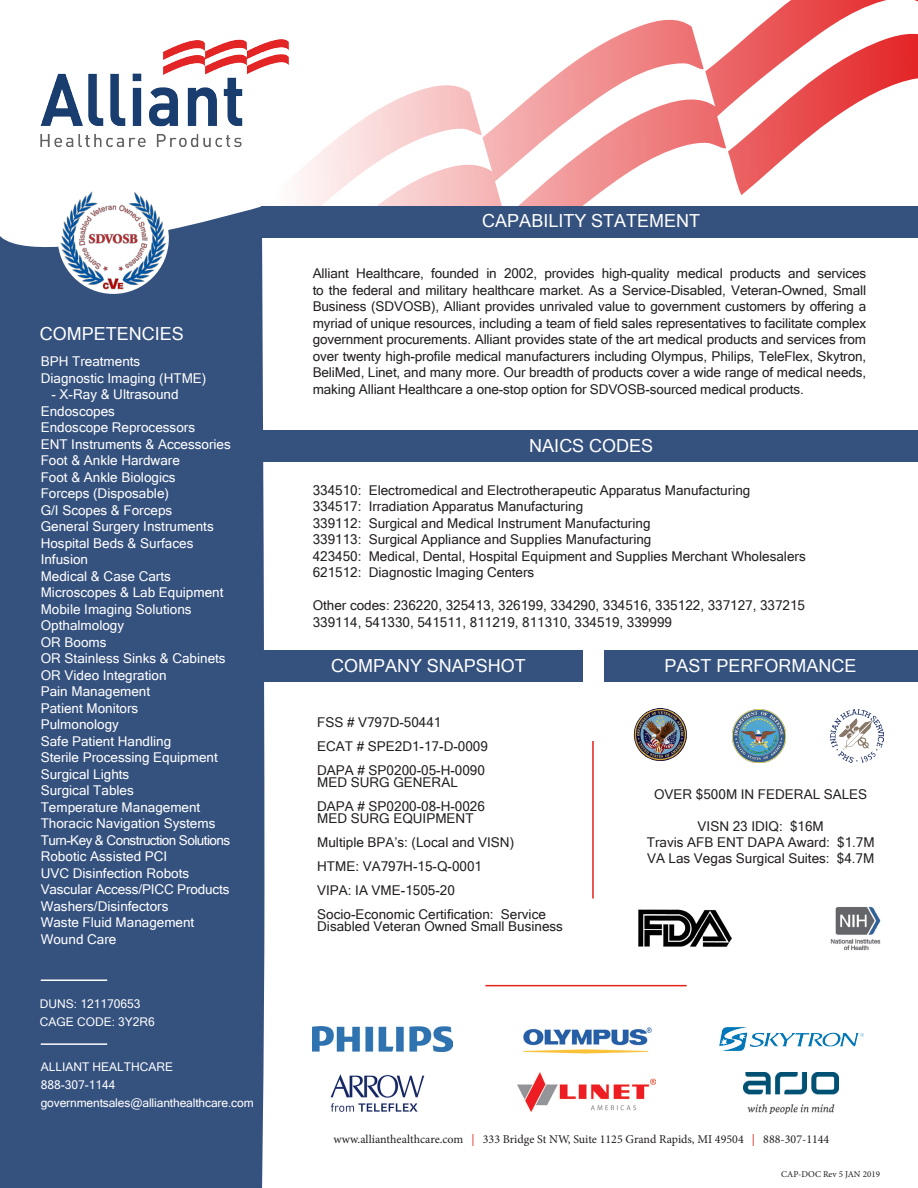
<style>
.page{position:relative;width:918px;height:1188px;background:#fff}
.page>*{position:absolute;margin:0;border:0;box-sizing:border-box;transform-origin:0 0}
.t1{font:18px "Microsoft Sans Serif";color:#fff}
.t2{font:13.5px/16.5px "Microsoft Sans Serif";color:#231f20}
.t3{font:13.5px "Microsoft Sans Serif";color:#fff}
.t4{font:13.5px "Microsoft Sans Serif";letter-spacing:-.04em;color:#fff}
.t5{font:13.5px "Microsoft Sans Serif";color:#231f20}
.t6{font:12px "Microsoft Sans Serif";color:#fff}
.t7{font:12px "Minion Pro";color:#231f20}
.t8{font:9px "Minion Pro";color:#231f20}
.s1{color:#e2231a}
</style>
<div class="page">
<svg style="left:704px;top:0;width:214px;height:149px"></svg>
<svg style="left:482px;top:19px;width:222px;height:187px"></svg>
<svg style="left:301px;top:85px;width:181px;height:121px"></svg>
<svg style="left:728px;top:31px;width:190px;height:164px"></svg>
<div style="left:262px;top:206px;width:656px;height:31px;background:#35517e"></div>
<div style="left:258px;top:430px;width:660px;height:31px;background:#35517e"></div>
<div style="left:259px;top:651px;width:659px;height:31px;background:#35517e"></div>
<div style="left:0;top:206px;width:264px;height:982px;background:#35517e"></div>
<img style="left:59px;top:191px;width:109px;height:104px">
<img style="left:40px;top:39px;width:249px;height:109px">
<img style="left:312px;top:1026px;width:140px;height:26px">
<img style="left:523px;top:1027px;width:129px;height:27px">
<img style="left:719px;top:1027px;width:145px;height:24px">
<img style="left:733px;top:709px;width:53px;height:53px">
<hr style="left:41px;top:980px;width:66px;height:1px;background:#fff">
<div style="left:583px;top:642px;width:20px;height:53px;background:#fff"></div>
<img style="left:634px;top:708px;width:53px;height:53px">
<img style="left:830px;top:709px;width:54px;height:54px">
<img style="left:830px;top:907px;width:51px;height:43px">
<img style="left:638px;top:909px;width:94px;height:38px">
<hr style="left:485px;top:985px;width:202px;height:1px;background:#e2231a">
<hr style="left:592px;top:741px;width:2px;height:157px;background:#e2231a">
<hr style="left:41px;top:1043px;width:66px;height:2px;background:#fff">
<img style="left:517px;top:1073px;width:139px;height:38px">
<img style="left:330px;top:1074px;width:95px;height:38px">
<img style="left:743px;top:1073px;width:96px;height:41px">
<p class="t1" style="left:40px;top:324px;width:146px">COMPETENCIES</p>
<p class="t3" style="left:41px;top:354px;width:101px">BPH Treatments</p>
<p class="t3" style="left:41px;top:370px;width:167px">Diagnostic Imaging (HTME)</p>
<p class="t3" style="left:52px;top:387px;width:129px">- X-Ray &amp; Ultrasound</p>
<p class="t3" style="left:41px;top:403px;width:76px">Endoscopes</p>
<p class="t3" style="left:41px;top:420px;width:156px">Endoscope Reprocessors</p>
<p class="t3" style="left:41px;top:436px;width:192px">ENT Instruments &amp; Accessories</p>
<p class="t3" style="left:41px;top:453px;width:141px">Foot &amp; Ankle Hardware</p>
<p class="t3" style="left:41px;top:469px;width:136px">Foot &amp; Ankle Biologics</p>
<p class="t3" style="left:41px;top:486px;width:130px">Forceps (Disposable)</p>
<p class="t3" style="left:41px;top:502px;width:133px">G/I Scopes &amp; Forceps</p>
<p class="t3" style="left:41px;top:519px;width:175px">General Surgery Instruments</p>
<p class="t3" style="left:41px;top:535px;width:154px">Hospital Beds &amp; Surfaces</p>
<p class="t3" style="left:41px;top:552px;width:49px">Infusion</p>
<p class="t3" style="left:41px;top:568px;width:132px">Medical &amp; Case Carts</p>
<p class="t3" style="left:41px;top:585px;width:184px">Microscopes &amp; Lab Equipment</p>
<p class="t3" style="left:41px;top:601px;width:152px">Mobile Imaging Solutions</p>
<p class="t3" style="left:41px;top:618px;width:85px">Opthalmology</p>
<p class="t3" style="left:41px;top:634px;width:67px">OR Booms</p>
<p class="t3" style="left:41px;top:651px;width:186px">OR Stainless Sinks &amp; Cabinets</p>
<p class="t3" style="left:41px;top:667px;width:127px">OR Video Integration</p>
<p class="t3" style="left:41px;top:684px;width:111px">Pain Management</p>
<p class="t3" style="left:41px;top:700px;width:99px">Patient Monitors</p>
<p class="t3" style="left:41px;top:717px;width:80px">Pulmonology</p>
<p class="t3" style="left:41px;top:733px;width:132px">Safe Patient Handling</p>
<p class="t3" style="left:41px;top:750px;width:179px">Sterile Processing Equipment</p>
<p class="t3" style="left:41px;top:766px;width:90px">Surgical Lights</p>
<p class="t3" style="left:41px;top:783px;width:95px">Surgical Tables</p>
<p class="t3" style="left:41px;top:799px;width:161px">Temperature Management</p>
<p class="t3" style="left:41px;top:816px;width:176px">Thoracic Navigation Systems</p>
<p class="t4" style="left:41px;top:832px;width:191px">Turn-Key &amp; Construction Solutions</p>
<p class="t3" style="left:41px;top:849px;width:128px">Robotic Assisted PCI</p>
<p class="t3" style="left:41px;top:865px;width:150px">UVC Disinfection Robots</p>
<p class="t3" style="left:41px;top:882px;width:190px">Vascular Access/PICC Products</p>
<p class="t3" style="left:41px;top:898px;width:129px">Washers/Disinfectors</p>
<p class="t3" style="left:41px;top:915px;width:155px">Waste Fluid Management</p>
<p class="t3" style="left:41px;top:931px;width:77px">Wound Care</p>
<p class="t6" style="left:40px;top:997px;width:102px">DUNS: 121170653</p>
<p class="t6" style="left:40px;top:1015px;width:117px">CAGE CODE: 3Y2R6</p>
<p class="t6" style="left:41px;top:1060px;width:134px">ALLIANT HEALTHCARE</p>
<p class="t6" style="left:41px;top:1078px;width:76px">888-307-1144</p>
<p class="t6" style="left:41px;top:1096px;width:214px">governmentsales@allianthealthcare.com</p>
<p class="t1" style="left:482px;top:210px;width:219px">CAPABILITY STATEMENT</p>
<p class="t2" style="left:313px;top:265px;width:555px;text-align:justify">Alliant Healthcare, founded in 2002, provides high-quality medical products and services to the federal and military healthcare market. As a Service-Disabled, Veteran-Owned, Small Business (SDVOSB), Alliant provides unrivaled value to government customers by offering a myriad of unique resources, including a team of field sales representatives to facilitate complex government procurements. Alliant provides state of the art medical products and services from over twenty high-profile medical manufacturers including Olympus, Philips, TeleFlex, Skytron, BeliMed, Linet, and many more. Our breadth of products cover a wide range of medical needs, making Alliant Healthcare a one-stop option for SDVOSB-sourced medical products.</p>
<p class="t1" style="left:529px;top:436px;width:125px">NAICS CODES</p>
<p class="t2" style="left:313px;top:482px;width:439px">334510: Electromedical and Electrotherapeutic Apparatus Manufacturing</p>
<p class="t2" style="left:313px;top:498px;width:272px">334517: Irradiation Apparatus Manufacturing</p>
<p class="t2" style="left:313px;top:515px;width:339px">339112: Surgical and Medical Instrument Manufacturing</p>
<p class="t2" style="left:313px;top:531px;width:340px">339113: Surgical Appliance and Supplies Manufacturing</p>
<p class="t2" style="left:313px;top:548px;width:495px">423450: Medical, Dental, Hospital Equipment and Supplies Merchant Wholesalers</p>
<p class="t2" style="left:313px;top:564px;width:223px">621512: Diagnostic Imaging Centers</p>
<p class="t2" style="left:313px;top:597px;width:494px">Other codes: 236220, 325413, 326199, 334290, 334516, 335122, 337127, 337215<br>339114, 541330, 541511, 811219, 811310, 334519, 339999</p>
<p class="t1" style="left:331px;top:655px;width:196px">COMPANY SNAPSHOT</p>
<p class="t2" style="left:317px;top:714px;width:126px">FSS # V797D-50441</p>
<p class="t2" style="left:317px;top:738px;width:172px">ECAT # SPE2D1-17-D-0009</p>
<p class="t2" style="left:317px;top:762px;width:169px">DAPA # SP0200-05-H-0090</p>
<p class="t5" style="left:317px;top:775px;width:142px">MED SURG GENERAL</p>
<p class="t2" style="left:317px;top:798px;width:169px">DAPA # SP0200-08-H-0026</p>
<p class="t5" style="left:317px;top:811px;width:158px">MED SURG EQUIPMENT</p>
<p class="t2" style="left:317px;top:834px;width:198px">Multiple BPA’s: (Local and VISN)</p>
<p class="t2" style="left:317px;top:858px;width:166px">HTME: VA797H-15-Q-0001</p>
<p class="t2" style="left:317px;top:882px;width:139px">VIPA: IA VME-1505-20</p>
<p class="t2" style="left:317px;top:908px;width:247px;line-height:12px">Socio-Economic Certification: Service<br>Disabled Veteran Owned Small Business</p>
<p class="t1" style="left:665px;top:656px;width:193px">PAST PERFORMANCE</p>
<p class="t2" style="left:654px;top:786px;width:215px">OVER $500M IN FEDERAL SALES</p>
<p class="t2" style="left:698px;top:818px;width:128px">VISN 23 IDIQ: $16M</p>
<p class="t2" style="left:647px;top:834px;width:229px">Travis AFB ENT DAPA Award: $1.7M</p>
<p class="t2" style="left:647px;top:850px;width:229px">VA Las Vegas Surgical Suites: $4.7M</p>
<p class="t7" style="left:334px;top:1132px;width:497px">www.allianthealthcare.com <span class="s1">|</span> 333 Bridge St NW, Suite 1125 Grand Rapids, MI 49504 <span class="s1">|</span> 888-307-1144</p>
<p class="t8" style="left:781px;top:1168px;width:100px">CAP-DOC Rev 5 JAN 2019</p>
</div>
